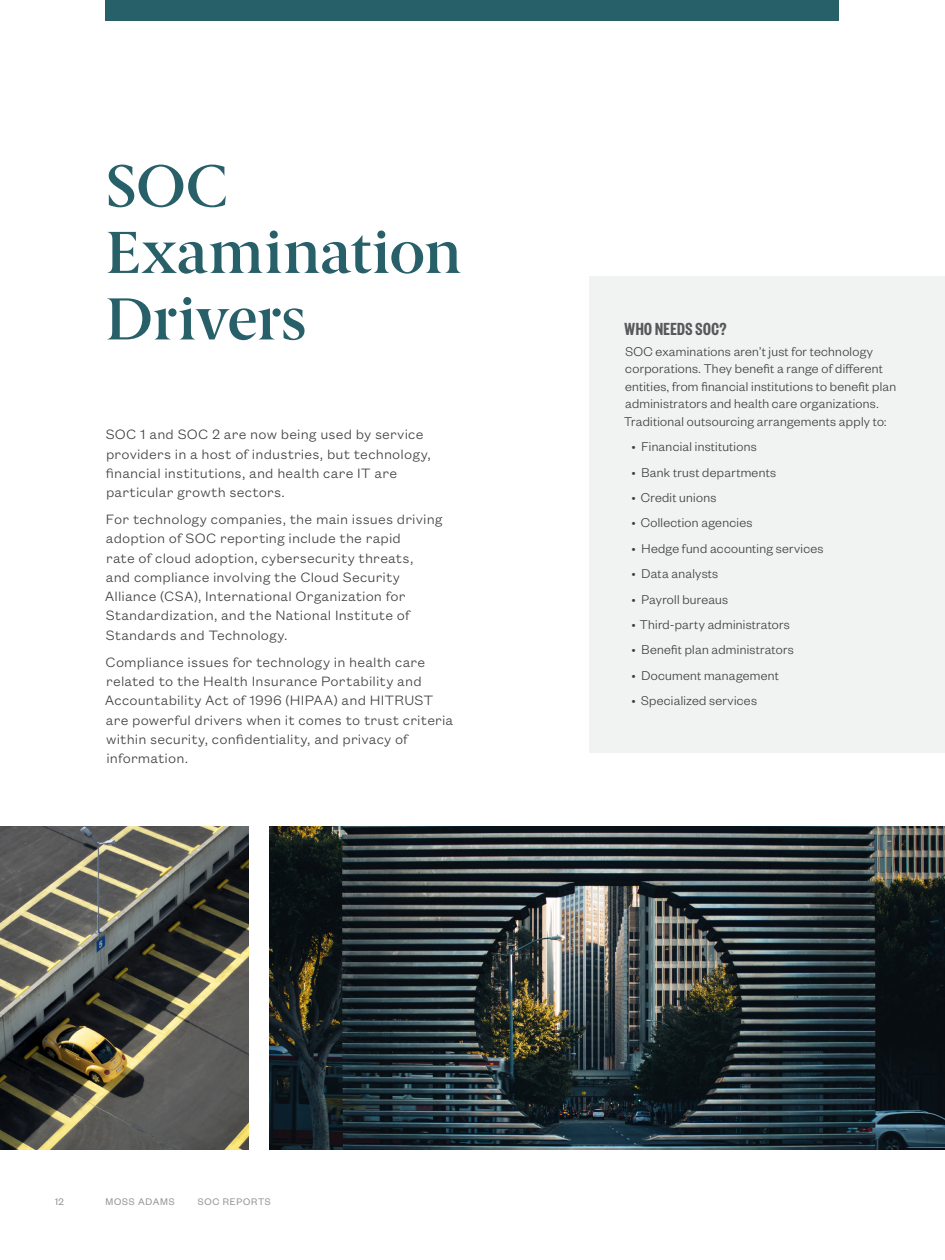
<style>
.page{position:relative;width:945px;height:1260px;background:#fff}
.page>*{position:absolute;margin:0;border:0;box-sizing:border-box;transform-origin:0 0}
.H2__Left{font:59.5px/66.5px "Berlingske Serif D Bd";letter-spacing:-.01em;color:#28606a}
.H4__Left{font:600 19.25px "Founders Grotesk X Cond";letter-spacing:.025em;color:#57585a}
.BC__Left{font:300 14.88px/19.2px "Founders Grotesk Text";letter-spacing:.01em;color:#3e3e3f}
.CO__BodyLeft{font:300 14px/17.5px "Founders Grotesk";letter-spacing:.02em;color:#3e3e3f}
.t1{font:10.5px "Founders Grotesk";letter-spacing:.075em;color:#939598}
</style>
<div class="page">
<img style="left:269px;top:827px;width:676px;height:323px">
<img style="left:0;top:827px;width:248px;height:323px">
<div style="left:105px;top:0;width:734px;height:21px;background:#28606a"></div>
<div style="left:590px;top:276px;width:355px;height:476px;background:#f1f3f3"></div>
<p class="H2__Left" style="left:105px;top:153px;width:358px">SOC<br>Examination<br>Drivers</p>
<p class="BC__Left" style="left:106px;top:424px;width:327px">SOC 1 and SOC 2 are now being used by service providers in a host of industries, but technology, financial institutions, and health care IT are particular growth sectors.</p>
<p class="BC__Left" style="left:105px;top:509px;width:339px">For technology companies, the main issues driving adoption of SOC reporting include the rapid<br>rate of cloud adoption, cybersecurity threats,<br>and compliance involving the Cloud Security Alliance (CSA), International Organization for Standardization, and the National Institute of Standards and Technology.</p>
<p class="BC__Left" style="left:105px;top:651px;width:350px">Compliance issues for technology in health care related to the Health Insurance Portability and Accountability Act of 1996 (HIPAA) and HITRUST are powerful drivers when it comes to trust criteria within security, confidentiality, and privacy of information.</p>
<p class="H4__Left" style="left:625px;top:318px;width:103px">WHO NEEDS SOC?</p>
<p class="CO__BodyLeft" style="left:624px;top:342px;width:274px">SOC examinations aren’t just for technology corporations. They benefit a range of different entities, from financial institutions to benefit plan administrators and health care organizations.<br>Traditional outsourcing arrangements apply to:</p>
<p class="CO__BodyLeft" style="left:632px;top:437px;width:127px">• Financial institutions</p>
<p class="CO__BodyLeft" style="left:632px;top:463px;width:146px">• Bank trust departments</p>
<p class="CO__BodyLeft" style="left:632px;top:488px;width:86px">• Credit unions</p>
<p class="CO__BodyLeft" style="left:632px;top:514px;width:122px">• Collection agencies</p>
<p class="CO__BodyLeft" style="left:632px;top:539px;width:193px">• Hedge fund accounting services</p>
<p class="CO__BodyLeft" style="left:632px;top:564px;width:88px">• Data analysts</p>
<p class="CO__BodyLeft" style="left:632px;top:590px;width:98px">• Payroll bureaus</p>
<p class="CO__BodyLeft" style="left:632px;top:615px;width:160px">• Third-party administrators</p>
<p class="CO__BodyLeft" style="left:632px;top:640px;width:164px">• Benefit plan administrators</p>
<p class="CO__BodyLeft" style="left:632px;top:666px;width:149px">• Document management</p>
<p class="CO__BodyLeft" style="left:632px;top:691px;width:127px">• Specialized services</p>
<p class="t1" style="left:55px;top:1195px;width:10px">12</p>
<p class="t1" style="left:105px;top:1195px;width:71px">MOSS ADAMS</p>
<p class="t1" style="left:198px;top:1195px;width:74px">SOC REPORTS</p>
</div>
